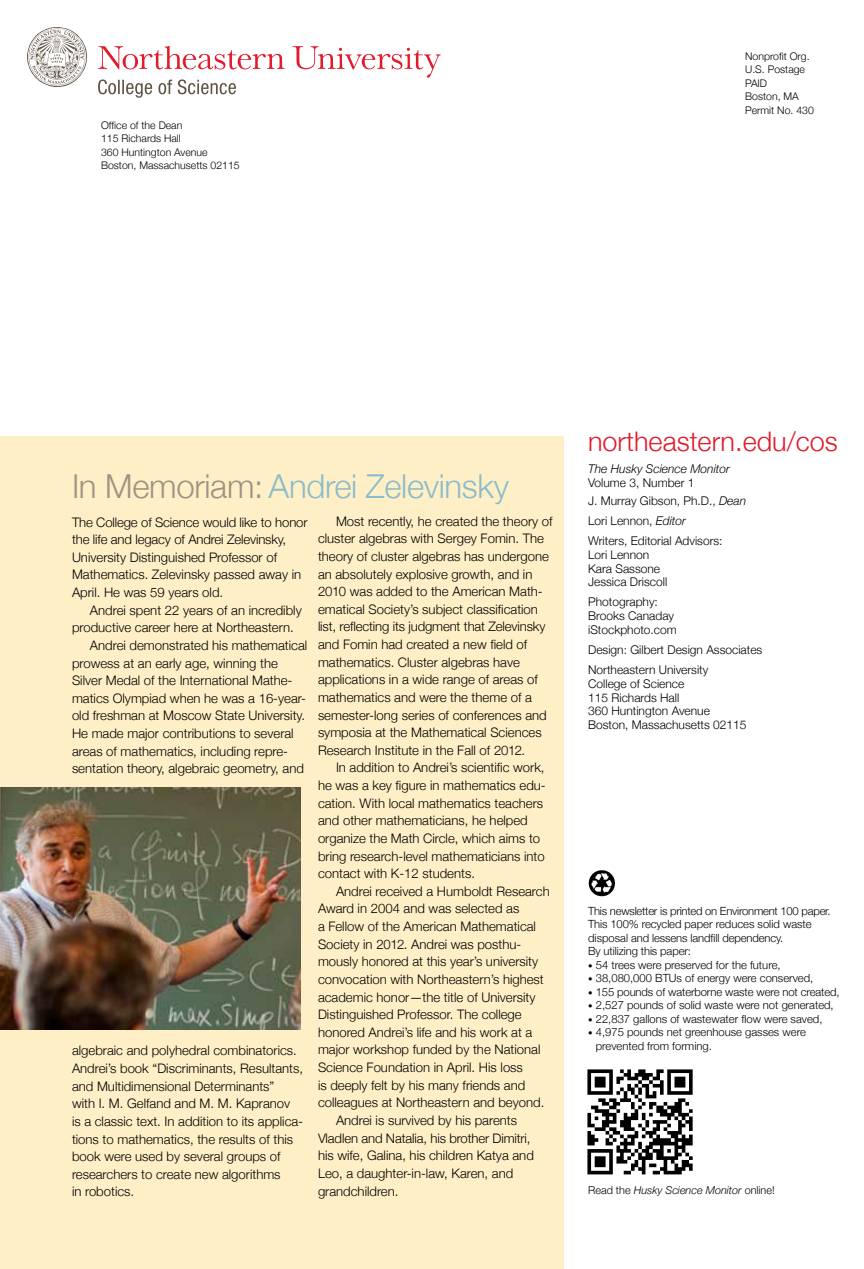
<style>
.page{position:relative;width:864px;height:1269px;background:#fff}
.page>*{position:absolute;margin:0;border:0;box-sizing:border-box;transform-origin:0 0}
.t1{font:300 33px "Helvetica Neue";letter-spacing:-.01em;color:#8cbccb}
.t2{font:300 27px "Helvetica Neue";color:#e11a2c}
.t3{font:300 13.2px/17.7px "Helvetica Neue";color:#000}
.t4{font:300 12px/13.8px "Helvetica Neue";color:#000}
.t5{font:italic 300 12px "Helvetica Neue";color:#000}
.t6{font:300 11.25px/13.5px "Helvetica Neue";color:#000}
.t7{font:italic 300 10.8px "Helvetica Neue";color:#000}
.t8{font:300 10.5px/13.5px "Helvetica Neue";color:#000}
.s1{color:#9d9284}
.s2{font-style:italic}
.s3{font-size:9px}
.s4{font-style:normal}
</style>
<div class="page">
<div style="left:0;top:436px;width:563px;height:833px;background:#ffefc6"></div>
<svg style="left:27px;top:27px;width:60px;height:60px"></svg>
<img style="left:587px;top:1069px;width:106px;height:106px">
<img style="left:588px;top:870px;width:27px;height:27px">
<img style="left:0;top:788px;width:301px;height:242px">
<svg style="left:293px;top:46px;width:148px;height:32px"></svg>
<svg style="left:98px;top:46px;width:186px;height:23px"></svg>
<svg style="left:98px;top:79px;width:54px;height:19px"></svg>
<svg style="left:158px;top:80px;width:14px;height:14px"></svg>
<svg style="left:178px;top:79px;width:58px;height:15px"></svg>
<p class="t8" style="left:101px;top:118px;width:140px">Office of the Dean<br>115 Richards Hall<br>360 Huntington Avenue<br>Boston, Massachusetts 02115</p>
<p class="t8" style="left:745px;top:49px;width:70px">Nonprofit Org.<br>U.S. Postage<br>PAID<br>Boston, MA<br>Permit No. 430</p>
<h1 class="t1" style="left:72px;top:466px;width:438px"><span class="s1">In Memoriam:</span> Andrei Zelevinsky</h1>
<p class="t3" style="left:318px;top:512px;width:236px;text-indent:18px">Most recently, he created the theory of cluster algebras with Sergey Fomin. The theory of cluster algebras has undergone an absolutely explosive growth, and in 2010 was added to the American Math&shy;ematical Society’s subject classification list, reflecting its judgment that Zelevinsky and Fomin had created a new field of mathematics. Cluster algebras have applications in a wide range of areas of mathematics and were the theme of a semester-long series of conferences and symposia at the Mathematical Sciences Research Institute in the Fall of 2012.</p>
<p class="t3" style="left:318px;top:759px;width:229px;text-indent:18px">In addition to Andrei’s scientific work, he was a key figure in mathematics edu&shy;cation. With local mathematics teachers and other mathematicians, he helped organize the Math Circle, which aims to bring research-level mathematicians into contact with K-12 students.</p>
<p class="t3" style="left:336px;top:882px;width:215px">Andrei received a Humboldt Research</p>
<p class="t3" style="left:318px;top:900px;width:203px">Award in 2004 and was selected as</p>
<p class="t3" style="left:318px;top:917px;width:220px">a Fellow of the American Mathematical</p>
<p class="t3" style="left:318px;top:935px;width:205px">Society in 2012. Andrei was posthu-</p>
<p class="t3" style="left:318px;top:953px;width:222px">mously honored at this year’s university</p>
<p class="t3" style="left:318px;top:970px;width:227px">convocation with Northeastern’s highest</p>
<p class="t3" style="left:318px;top:988px;width:219px">academic honor—the title of University</p>
<p class="t3" style="left:318px;top:1005px;width:205px">Distinguished Professor. The college</p>
<p class="t3" style="left:318px;top:1023px;width:216px">honored Andrei’s life and his work at a</p>
<p class="t3" style="left:318px;top:1041px;width:224px">major workshop funded by the National</p>
<p class="t3" style="left:318px;top:1058px;width:206px">Science Foundation in April. His loss</p>
<p class="t3" style="left:318px;top:1076px;width:209px">is deeply felt by his many friends and</p>
<p class="t3" style="left:318px;top:1094px;width:228px">colleagues at Northeastern and beyond.</p>
<p class="t3" style="left:336px;top:1111px;width:183px">Andrei is survived by his parents</p>
<p class="t3" style="left:318px;top:1129px;width:214px">Vladlen and Natalia, his brother Dimitri,</p>
<p class="t3" style="left:318px;top:1146px;width:217px">his wife, Galina, his children Katya and</p>
<p class="t3" style="left:318px;top:1164px;width:197px">Leo, a daughter-in-law, Karen, and</p>
<p class="t3" style="left:318px;top:1182px;width:82px">grandchildren.</p>
<p class="t3" style="left:72px;top:513px;width:237px">The College of Science would like to honor the life and legacy of Andrei Zelevinsky, University Distinguished Professor of Mathematics. Zelevinsky passed away in April. He was 59 years old.</p>
<p class="t3" style="left:90px;top:601px;width:213px">Andrei spent 22 years of an incredibly</p>
<p class="t3" style="left:72px;top:619px;width:223px">productive career here at Northeastern.</p>
<p class="t3" style="left:90px;top:636px;width:219px">Andrei demonstrated his mathematical</p>
<p class="t3" style="left:72px;top:654px;width:207px">prowess at an early age, winning the</p>
<p class="t3" style="left:72px;top:671px;width:222px">Silver Medal of the International Mathe-</p>
<p class="t3" style="left:72px;top:689px;width:236px">matics Olympiad when he was a 16-year-</p>
<p class="t3" style="left:72px;top:707px;width:235px">old freshman at Moscow State University.</p>
<p class="t3" style="left:72px;top:724px;width:223px">He made major contributions to several</p>
<p class="t3" style="left:72px;top:742px;width:218px">areas of mathematics, including repre-</p>
<p class="t3" style="left:72px;top:760px;width:233px">sentation theory, algebraic geometry, and</p>
<p class="t3" style="left:72px;top:1042px;width:233px">algebraic and polyhedral combinatorics.<br>Andrei’s book “Discriminants, Resultants, and Multidimensional Determinants”<br>with I. M. Gelfand and M. M. Kapranov<br>is a classic text. In addition to its applica&shy;tions to mathematics, the results of this book were used by several groups of researchers to create new algorithms<br>in robotics.</p>
<h2 class="t2" style="left:588px;top:425px;width:251px">northeastern.edu/cos</h2>
<p class="t5" style="left:588px;top:461px;width:143px">The Husky Science Monitor</p>
<p class="t4" style="left:588px;top:473px;width:160px;line-height:18.3px">Volume 3, Number 1<br>J. Murray Gibson, Ph.D., <span class="s2">Dean</span></p>
<p class="t4" style="left:588px;top:511px;width:136px;line-height:19.8px">Lori Lennon, <span class="s2">Editor<br></span>Writers, Editorial Advisors:</p>
<p class="t4" style="left:588px;top:547px;width:81px">Lori Lennon<br>Kara Sassone<br>Jessica Driscoll</p>
<p class="t4" style="left:588px;top:595px;width:90px">Photography:<br>Brooks Canaday iStockphoto.com</p>
<p class="t4" style="left:588px;top:640px;width:176px;line-height:19.8px">Design: Gilbert Design Associates<br>Northeastern University</p>
<p class="t4" style="left:588px;top:676px;width:160px">College of Science<br>115 Richards Hall<br>360 Huntington Avenue<br>Boston, Massachusetts 02115</p>
<p class="t6" style="left:588px;top:904px;width:244px">This newsletter is printed on Environment 100 paper.<br>This 100% recycled paper reduces solid waste disposal and lessens landfill dependency.<br>By utilizing this paper:</p>
<p class="t6" style="left:588px;top:958px;width:194px"><span class="s3">•</span> 54 trees were preserved for the future,</p>
<p class="t6" style="left:588px;top:971px;width:227px"><span class="s3">•</span> 38,080,000 BTUs of energy were conserved,</p>
<p class="t6" style="left:588px;top:985px;width:253px"><span class="s3">•</span> 155 pounds of waterborne waste were not created,</p>
<p class="t6" style="left:588px;top:998px;width:247px"><span class="s3">•</span> 2,527 pounds of solid waste were not generated,</p>
<p class="t6" style="left:588px;top:1012px;width:236px"><span class="s3">•</span> 22,837 gallons of wastewater flow were saved,</p>
<p class="t6" style="left:596px;top:1025px;width:212px;text-indent:-8px"><span class="s3">•</span> 4,975 pounds net greenhouse gasses were prevented from forming.</p>
<p class="t7" style="left:588px;top:1184px;width:188px"><span class="s4">Read the</span> Husky Science Monitor <span class="s4">online!</span></p>
</div>
